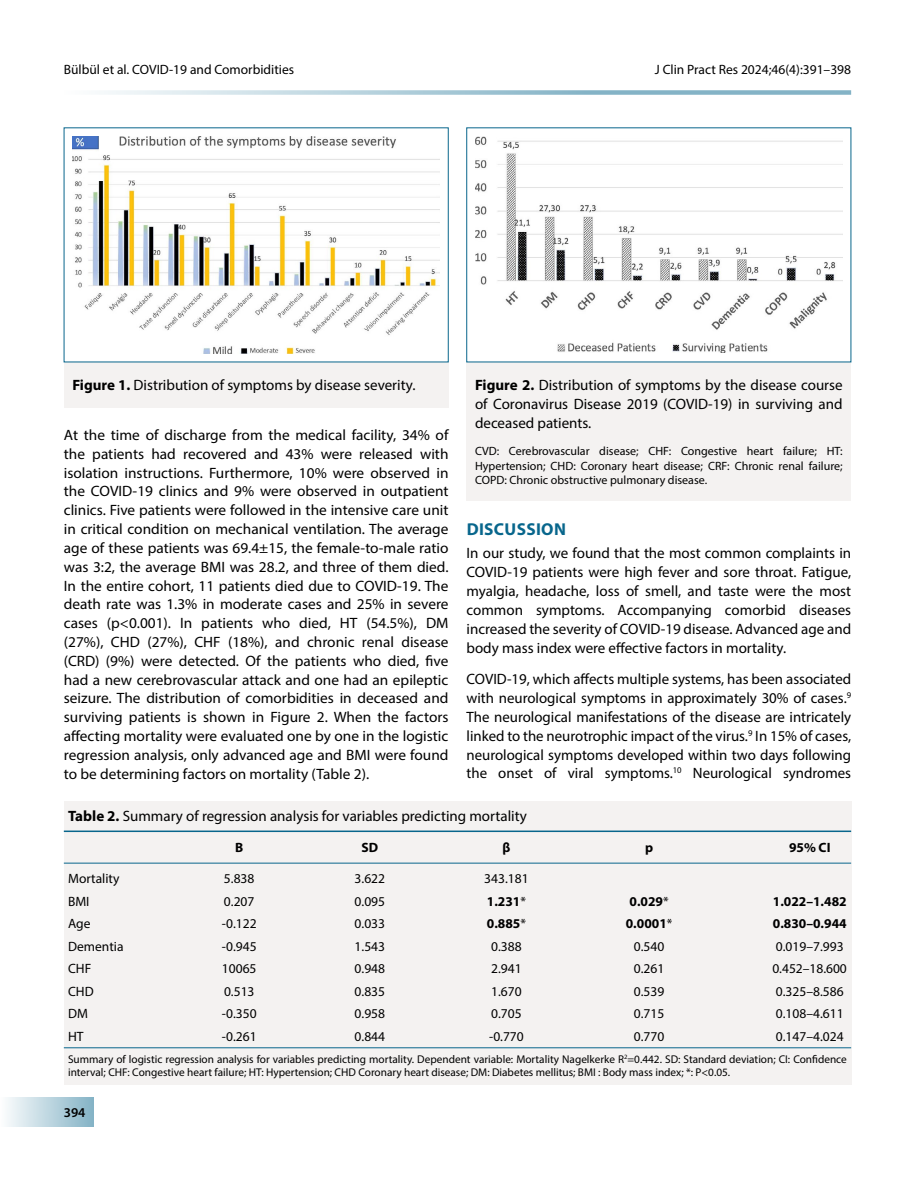
<style>
.page{position:relative;width:915px;height:1191px;background:#fff}
.page>*{position:absolute;margin:0;border:0;box-sizing:border-box;transform-origin:0 0}
.t1{font:700 17.25px "Myriad Pro";letter-spacing:.02em;color:#08668c}
.t2{font:15px/18.8px "Myriad Pro";color:#000;text-align:justify}
.t3{font:13.5px "Myriad Pro";color:#000}
.t4{font:700 13.5px "Myriad Pro";color:#000}
.t5{font:600 13.5px "Myriad Pro";color:#000}
.t6{font:12px/14.4px "Myriad Pro";color:#000;text-align:justify}
.t7{font:11.25px/13.5px "Myriad Pro";color:#000}
.s1{font-weight:700}
.s2{font-weight:400}
</style>
<div class="page">
<div style="left:0;top:1097px;width:94px;height:30px;background:linear-gradient(to right,#fefefe,#85b3c6)"></div>
<svg style="left:104px;top:90px;width:746px;height:5px;background:#b0ceda"></svg>
<div style="left:64px;top:362px;width:384px;height:45px;background:#f4f2f1"></div>
<img style="left:72px;top:136px;width:368px;height:218px">
<div style="left:466px;top:362px;width:384px;height:139px;background:#f4f2f1"></div>
<img style="left:475px;top:137px;width:367px;height:216px">
<div style="left:64px;top:801px;width:786px;height:283px;background:#f4f2f1"></div>
<hr style="left:64px;top:830px;width:786px;height:2px;background:#08668c">
<hr style="left:64px;top:863px;width:786px;height:1px;background:#08668c">
<hr style="left:64px;top:1047px;width:786px;height:1px;background:#08668c">
<p class="t3" style="left:64px;top:61px;width:232px">Bülbül et al. COVID-19 and Comorbidities</p>
<p class="t3" style="left:654px;top:61px;width:198px">J Clin Pract Res 2024;46(4):391–398</p>
<p class="t2" style="left:72px;top:376px;width:344px"><span class="s1">Figure 1.</span> Distribution of symptoms by disease severity.</p>
<p class="t2" style="left:475px;top:376px;width:369px"><span class="s1">Figure 2.</span> Distribution of symptoms by the disease course of Coronavirus Disease 2019 (COVID-19) in surviving and deceased patients.</p>
<p class="t6" style="left:475px;top:444px;width:369px">CVD: Cerebrovascular disease; CHF: Congestive heart failure; HT:<br>Hypertension; CHD: Coronary heart disease; CRF: Chronic renal failure; COPD: Chronic obstructive pulmonary disease.</p>
<p class="t2" style="left:64px;top:425px;width:386px">At the time of discharge from the medical facility, 34% of the patients had recovered and 43% were released with isolation instructions. Furthermore, 10% were observed in the COVID-19 clinics and 9% were observed in outpatient clinics. Five patients were followed in the intensive care unit in critical condition on mechanical ventilation. The average age of these patients was 69.4±15, the female-to-male ratio was 3:2, the average BMI was 28.2, and three of them died.<br>In the entire cohort, 11 patients died due to COVID-19. The death rate was 1.3% in moderate cases and 25% in severe cases (p&lt;0.001). In patients who died, HT (54.5%), DM (27%), CHD (27%), CHF (18%), and chronic renal disease (CRD) (9%) were detected. Of the patients who died, five had a new cerebrovascular attack and one had an epileptic seizure. The distribution of comorbidities in deceased and surviving patients is shown in Figure 2. When the factors affecting mortality were evaluated one by one in the logistic regression analysis, only advanced age and BMI were found to be determining factors on mortality (Table 2).</p>
<p class="t1" style="left:466px;top:518px;width:101px">DISCUSSION</p>
<p class="t2" style="left:466px;top:543px;width:386px">In our study, we found that the most common complaints in COVID-19 patients were high fever and sore throat. Fatigue, myalgia, headache, loss of smell, and taste were the most common symptoms. Accompanying comorbid diseases increased the severity of COVID-19 disease. Advanced age and body mass index were effective factors in mortality.</p>
<p class="t2" style="left:466px;top:669px;width:386px">COVID-19, which affects multiple systems, has been associated with neurological symptoms in approximately 30% of cases.<sup>9<br></sup>The neurological manifestations of the disease are intricately linked to the neurotrophic impact of the virus.<sup>9</sup> In 15% of cases, neurological symptoms developed within two days following the onset of viral symptoms.<sup>10</sup> Neurological syndromes</p>
<p class="t2" style="left:68px;top:806px;width:460px"><span class="s1">Table 2.</span> Summary of regression analysis for variables predicting mortality</p>
<p class="t4" style="left:235px;top:838px;width:10px">B</p>
<p class="t4" style="left:361px;top:838px;width:18px">SD</p>
<p class="t4" style="left:502px;top:838px;width:9px">β</p>
<p class="t4" style="left:645px;top:838px;width:10px">p</p>
<p class="t4" style="left:788px;top:838px;width:43px">95% CI</p>
<p class="t3" style="left:68px;top:870px;width:53px">Mortality</p>
<p class="t3" style="left:224px;top:870px;width:32px">5.838</p>
<p class="t3" style="left:354px;top:870px;width:32px">3.622</p>
<p class="t3" style="left:484px;top:870px;width:46px">343.181</p>
<p class="t3" style="left:68px;top:892px;width:23px">BMI</p>
<p class="t3" style="left:224px;top:892px;width:32px">0.207</p>
<p class="t3" style="left:354px;top:892px;width:32px">0.095</p>
<p class="t4" style="left:487px;top:892px;width:41px">1.231<span class="s2">*</span></p>
<p class="t4" style="left:629px;top:892px;width:41px">0.029<span class="s2">*</span></p>
<p class="t4" style="left:772px;top:892px;width:75px">1.022–1.482</p>
<p class="t3" style="left:68px;top:915px;width:24px">Age</p>
<p class="t3" style="left:222px;top:915px;width:36px">-0.122</p>
<p class="t3" style="left:354px;top:915px;width:32px">0.033</p>
<p class="t4" style="left:487px;top:914px;width:41px">0.885<span class="s2">*</span></p>
<p class="t4" style="left:625px;top:914px;width:48px">0.0001<span class="s2">*</span></p>
<p class="t4" style="left:772px;top:914px;width:75px">0.830–0.944</p>
<p class="t3" style="left:68px;top:937px;width:57px">Dementia</p>
<p class="t3" style="left:222px;top:937px;width:36px">-0.945</p>
<p class="t3" style="left:354px;top:937px;width:32px">1.543</p>
<p class="t3" style="left:491px;top:937px;width:32px">0.388</p>
<p class="t3" style="left:633px;top:937px;width:32px">0.540</p>
<p class="t3" style="left:775px;top:937px;width:69px">0.019–7.993</p>
<p class="t3" style="left:68px;top:960px;width:25px">CHF</p>
<p class="t3" style="left:222px;top:960px;width:36px">10065</p>
<p class="t3" style="left:354px;top:960px;width:32px">0.948</p>
<p class="t3" style="left:491px;top:960px;width:32px">2.941</p>
<p class="t3" style="left:633px;top:960px;width:32px">0.261</p>
<p class="t3" style="left:772px;top:960px;width:76px">0.452–18.600</p>
<p class="t3" style="left:68px;top:982px;width:27px">CHD</p>
<p class="t3" style="left:224px;top:982px;width:32px">0.513</p>
<p class="t3" style="left:354px;top:982px;width:32px">0.835</p>
<p class="t3" style="left:491px;top:982px;width:32px">1.670</p>
<p class="t3" style="left:633px;top:982px;width:32px">0.539</p>
<p class="t3" style="left:775px;top:982px;width:69px">0.325–8.586</p>
<p class="t3" style="left:68px;top:1005px;width:21px">DM</p>
<p class="t3" style="left:222px;top:1005px;width:36px">-0.350</p>
<p class="t3" style="left:354px;top:1005px;width:32px">0.958</p>
<p class="t3" style="left:491px;top:1005px;width:32px">0.705</p>
<p class="t3" style="left:633px;top:1005px;width:32px">0.715</p>
<p class="t3" style="left:775px;top:1005px;width:69px">0.108–4.611</p>
<p class="t3" style="left:68px;top:1027px;width:17px">HT</p>
<p class="t3" style="left:222px;top:1027px;width:36px">-0.261</p>
<p class="t3" style="left:354px;top:1027px;width:32px">0.844</p>
<p class="t3" style="left:489px;top:1027px;width:36px">-0.770</p>
<p class="t3" style="left:633px;top:1027px;width:32px">0.770</p>
<p class="t3" style="left:775px;top:1027px;width:69px">0.147–4.024</p>
<p class="t7" style="left:68px;top:1052px;width:780px">Summary of logistic regression analysis for variables predicting mortality. Dependent variable: Mortality Nagelkerke R<sup>2</sup>=0.442. SD: Standard deviation; CI: Confidence interval; CHF: Congestive heart failure; HT: Hypertension; CHD Coronary heart disease; DM: Diabetes mellitus; BMI : Body mass index; *: P&lt;0.05.</p>
<p class="t5" style="left:64px;top:1104px;width:23px">394</p>
</div>
